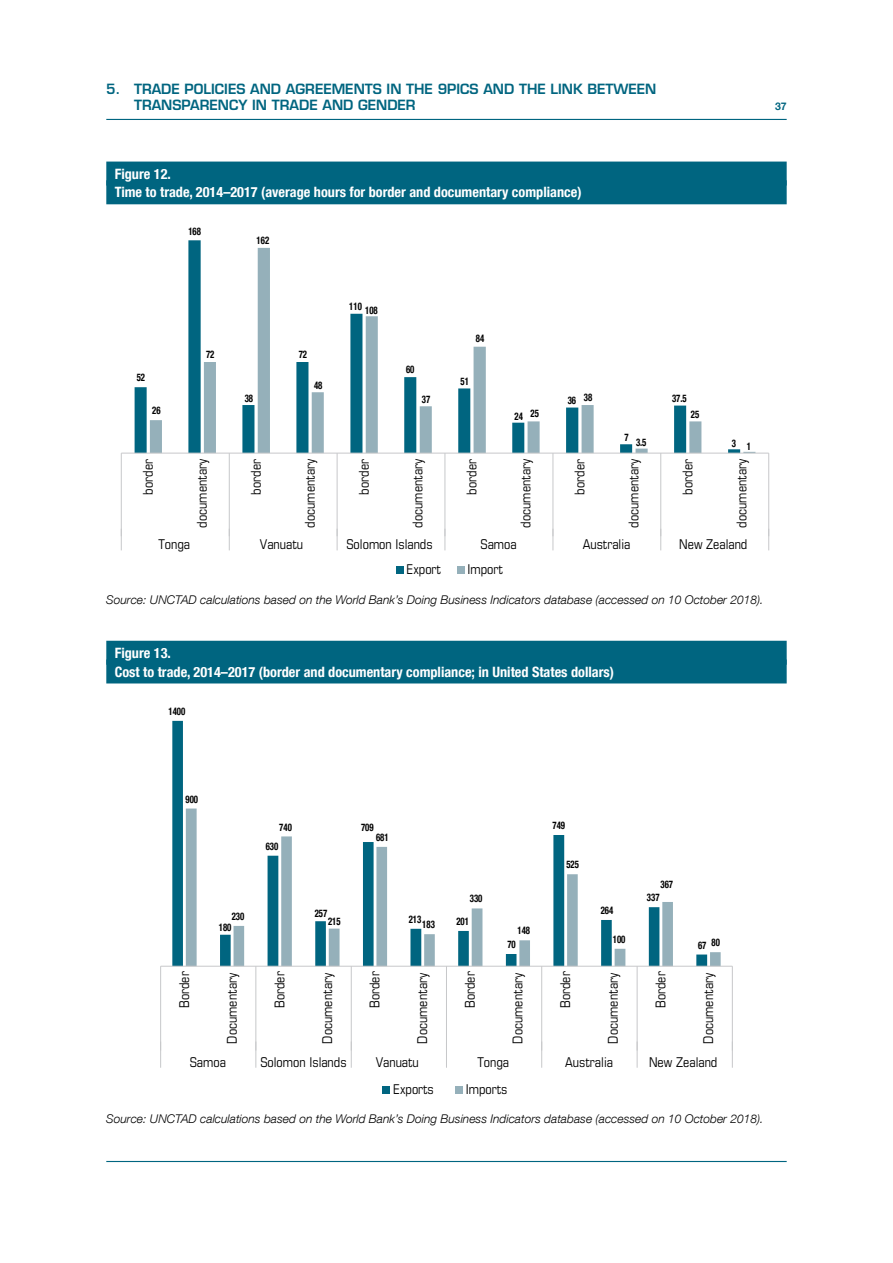
<style>
.page{position:relative;width:893px;height:1263px;background:#fff}
.page>*{position:absolute;margin:0;border:0;box-sizing:border-box;transform-origin:0 0}
.t1{font:700 condensed 14.25px/18.8px "Helvetica Neue LT Com";color:#fff}
.t2{font:600 13.8px/16.5px "Eurostile LT Std";color:#006580}
.t3{font:condensed 13.5px "Eurostile LT Std";color:#000}
.t4{font:italic 300 12px "Helvetica Neue LT Com";color:#000}
.t5{font:700 condensed 10.5px "Helvetica Neue LT Com";color:#000;scale:.83 1}
.t6{font:700 10.5px "Helvetica Neue LT Com";color:#006580}
</style>
<div class="page">
<hr style="left:106px;top:119px;width:681px;height:1px;background:#006580">
<hr style="left:106px;top:1161px;width:681px;height:1px;background:#006580">
<svg style="left:135px;top:240px;width:135px;height:213px"></svg>
<svg style="left:150px;top:248px;width:605px;height:205px"></svg>
<hr style="left:121px;top:453px;width:648px;height:1px;background:#c7c8ca">
<hr style="left:121px;top:453px;width:1px;height:83px;background:#c7c8ca">
<hr style="left:229px;top:453px;width:1px;height:83px;background:#c7c8ca">
<hr style="left:337px;top:453px;width:1px;height:83px;background:#c7c8ca">
<hr style="left:445px;top:453px;width:1px;height:83px;background:#c7c8ca">
<hr style="left:553px;top:453px;width:1px;height:83px;background:#c7c8ca">
<hr style="left:660px;top:453px;width:1px;height:83px;background:#c7c8ca">
<hr style="left:768px;top:453px;width:1px;height:83px;background:#c7c8ca">
<svg style="left:121px;top:536px;width:1px;height:14px"></svg>
<svg style="left:229px;top:536px;width:1px;height:14px"></svg>
<svg style="left:337px;top:536px;width:1px;height:14px"></svg>
<svg style="left:445px;top:529px;width:1px;height:21px"></svg>
<svg style="left:553px;top:529px;width:1px;height:21px"></svg>
<svg style="left:660px;top:536px;width:1px;height:14px"></svg>
<svg style="left:768px;top:536px;width:1px;height:14px"></svg>
<div style="left:396px;top:566px;width:7px;height:8px;background:#006580"></div>
<div style="left:457px;top:566px;width:7px;height:8px;background:#95b0ba"></div>
<svg style="left:172px;top:721px;width:14px;height:245px;fill:#006580"></svg>
<svg style="left:186px;top:808px;width:535px;height:158px"></svg>
<hr style="left:161px;top:966px;width:571px;height:1px;background:#c7c8ca">
<hr style="left:160px;top:966px;width:1px;height:84px;background:#c7c8ca">
<hr style="left:255px;top:966px;width:1px;height:84px;background:#c7c8ca">
<hr style="left:351px;top:966px;width:1px;height:84px;background:#c7c8ca">
<hr style="left:446px;top:966px;width:1px;height:84px;background:#c7c8ca">
<hr style="left:541px;top:966px;width:1px;height:84px;background:#c7c8ca">
<hr style="left:637px;top:966px;width:1px;height:84px;background:#c7c8ca">
<hr style="left:732px;top:966px;width:1px;height:84px;background:#c7c8ca">
<svg style="left:160px;top:1050px;width:1px;height:18px"></svg>
<svg style="left:255px;top:1041px;width:1px;height:27px"></svg>
<svg style="left:351px;top:1050px;width:1px;height:18px"></svg>
<svg style="left:446px;top:1050px;width:1px;height:18px"></svg>
<svg style="left:541px;top:1050px;width:1px;height:18px"></svg>
<svg style="left:637px;top:1041px;width:1px;height:27px"></svg>
<svg style="left:732px;top:1050px;width:1px;height:18px"></svg>
<div style="left:383px;top:1086px;width:7px;height:8px;background:#006580"></div>
<div style="left:455px;top:1086px;width:7px;height:8px;background:#95b0ba"></div>
<div style="left:106px;top:162px;width:681px;height:24px;background:#006580"></div>
<div style="left:106px;top:180px;width:681px;height:24px;background:#006580"></div>
<div style="left:106px;top:641px;width:681px;height:24px;background:#006580"></div>
<div style="left:106px;top:659px;width:681px;height:24px;background:#006580"></div>
<p class="t2" style="left:134px;top:81px;width:524px;text-indent:-28px">5. TRADE POLICIES AND AGREEMENTS IN THE 9PICS AND THE LINK BETWEEN<br>TRANSPARENCY IN TRADE AND GENDER</p>
<p class="t1" style="left:115px;top:164px;width:468px">Figure 12.<br>Time to trade, 2014–2017 (average hours for border and documentary compliance)</p>
<p class="t5" style="left:188px;top:225px;width:17px">168</p>
<p class="t5" style="left:257px;top:234px;width:17px">162</p>
<p class="t6" style="left:775px;top:99px;width:13px">37</p>
<p class="t5" style="left:137px;top:371px;width:12px">52</p>
<p class="t5" style="left:152px;top:404px;width:12px">26</p>
<p class="t5" style="left:206px;top:347px;width:12px">72</p>
<p class="t5" style="left:245px;top:392px;width:12px">38</p>
<p class="t5" style="left:299px;top:348px;width:12px">72</p>
<p class="t5" style="left:314px;top:379px;width:12px">48</p>
<p class="t5" style="left:349px;top:300px;width:17px">110</p>
<p class="t5" style="left:365px;top:304px;width:17px">108</p>
<p class="t5" style="left:406px;top:363px;width:12px">60</p>
<p class="t5" style="left:422px;top:393px;width:12px">37</p>
<p class="t5" style="left:476px;top:332px;width:12px">84</p>
<p class="t5" style="left:461px;top:375px;width:12px">51</p>
<p class="t5" style="left:531px;top:407px;width:12px">25</p>
<p class="t5" style="left:514px;top:410px;width:12px">24</p>
<p class="t5" style="left:568px;top:394px;width:12px">36</p>
<p class="t5" style="left:584px;top:391px;width:12px">38</p>
<p class="t5" style="left:625px;top:431px;width:7px">7</p>
<p class="t5" style="left:636px;top:436px;width:14px">3.5</p>
<p class="t5" style="left:672px;top:392px;width:19px">37.5</p>
<p class="t5" style="left:691px;top:408px;width:12px">25</p>
<p class="t5" style="left:732px;top:437px;width:7px">3</p>
<p class="t5" style="left:747px;top:440px;width:7px">1</p>
<p class="t3" style="left:140px;top:495px;width:37px;rotate:-90deg">border</p>
<p class="t3" style="left:194px;top:528px;width:70px;rotate:-90deg">documentary</p>
<p class="t3" style="left:248px;top:495px;width:37px;rotate:-90deg">border</p>
<p class="t3" style="left:302px;top:528px;width:70px;rotate:-90deg">documentary</p>
<p class="t3" style="left:356px;top:495px;width:37px;rotate:-90deg">border</p>
<p class="t3" style="left:410px;top:528px;width:70px;rotate:-90deg">documentary</p>
<p class="t3" style="left:464px;top:495px;width:37px;rotate:-90deg">border</p>
<p class="t3" style="left:518px;top:528px;width:70px;rotate:-90deg">documentary</p>
<p class="t3" style="left:572px;top:495px;width:37px;rotate:-90deg">border</p>
<p class="t3" style="left:626px;top:528px;width:70px;rotate:-90deg">documentary</p>
<p class="t3" style="left:680px;top:495px;width:37px;rotate:-90deg">border</p>
<p class="t3" style="left:734px;top:528px;width:70px;rotate:-90deg">documentary</p>
<p class="t3" style="left:158px;top:536px;width:33px">Tonga</p>
<p class="t3" style="left:260px;top:536px;width:45px">Vanuatu</p>
<p class="t3" style="left:346px;top:536px;width:88px">Solomon Islands</p>
<p class="t3" style="left:481px;top:536px;width:38px">Samoa</p>
<p class="t3" style="left:583px;top:536px;width:49px">Australia</p>
<p class="t3" style="left:679px;top:536px;width:70px">New Zealand</p>
<p class="t3" style="left:407px;top:561px;width:36px">Export</p>
<p class="t3" style="left:467px;top:561px;width:37px">Import</p>
<p class="t4" style="left:106px;top:592px;width:659px">Source: UNCTAD calculations based on the World Bank’s Doing Business Indicators database (accessed on 10 October 2018).</p>
<p class="t1" style="left:115px;top:643px;width:501px">Figure 13.<br>Cost to trade, 2014–2017 (border and documentary compliance; in United States dollars)</p>
<p class="t5" style="left:169px;top:705px;width:22px">1400</p>
<p class="t5" style="left:185px;top:792px;width:17px">900</p>
<p class="t5" style="left:279px;top:820px;width:17px">740</p>
<p class="t5" style="left:266px;top:840px;width:17px">630</p>
<p class="t5" style="left:232px;top:910px;width:17px">230</p>
<p class="t5" style="left:219px;top:920px;width:17px">180</p>
<p class="t5" style="left:361px;top:821px;width:17px">709</p>
<p class="t5" style="left:376px;top:831px;width:17px">681</p>
<p class="t5" style="left:315px;top:907px;width:17px">257</p>
<p class="t5" style="left:328px;top:915px;width:17px">215</p>
<p class="t5" style="left:470px;top:892px;width:17px">330</p>
<p class="t5" style="left:409px;top:913px;width:17px">213</p>
<p class="t5" style="left:456px;top:915px;width:17px">201</p>
<p class="t5" style="left:422px;top:918px;width:17px">183</p>
<p class="t5" style="left:518px;top:924px;width:17px">148</p>
<p class="t5" style="left:507px;top:938px;width:12px">70</p>
<p class="t5" style="left:552px;top:819px;width:17px">749</p>
<p class="t5" style="left:566px;top:858px;width:17px">525</p>
<p class="t5" style="left:601px;top:904px;width:17px">264</p>
<p class="t5" style="left:613px;top:933px;width:17px">100</p>
<p class="t5" style="left:660px;top:878px;width:17px">367</p>
<p class="t5" style="left:647px;top:891px;width:17px">337</p>
<p class="t5" style="left:712px;top:936px;width:12px">80</p>
<p class="t5" style="left:698px;top:938px;width:12px">67</p>
<p class="t3" style="left:176px;top:1008px;width:38px;rotate:-90deg">Border</p>
<p class="t3" style="left:224px;top:1043px;width:72px;rotate:-90deg">Documentary</p>
<p class="t3" style="left:271px;top:1008px;width:38px;rotate:-90deg">Border</p>
<p class="t3" style="left:319px;top:1043px;width:72px;rotate:-90deg">Documentary</p>
<p class="t3" style="left:367px;top:1008px;width:38px;rotate:-90deg">Border</p>
<p class="t3" style="left:414px;top:1043px;width:72px;rotate:-90deg">Documentary</p>
<p class="t3" style="left:462px;top:1008px;width:38px;rotate:-90deg">Border</p>
<p class="t3" style="left:510px;top:1043px;width:72px;rotate:-90deg">Documentary</p>
<p class="t3" style="left:557px;top:1008px;width:38px;rotate:-90deg">Border</p>
<p class="t3" style="left:605px;top:1043px;width:72px;rotate:-90deg">Documentary</p>
<p class="t3" style="left:653px;top:1008px;width:38px;rotate:-90deg">Border</p>
<p class="t3" style="left:700px;top:1043px;width:72px;rotate:-90deg">Documentary</p>
<p class="t3" style="left:190px;top:1054px;width:38px">Samoa</p>
<p class="t3" style="left:260px;top:1054px;width:88px">Solomon Islands</p>
<p class="t3" style="left:376px;top:1054px;width:45px">Vanuatu</p>
<p class="t3" style="left:477px;top:1054px;width:33px">Tonga</p>
<p class="t3" style="left:565px;top:1054px;width:49px">Australia</p>
<p class="t3" style="left:649px;top:1054px;width:70px">New Zealand</p>
<p class="t3" style="left:393px;top:1081px;width:42px">Exports</p>
<p class="t3" style="left:466px;top:1081px;width:43px">Imports</p>
<p class="t4" style="left:106px;top:1111px;width:659px">Source: UNCTAD calculations based on the World Bank’s Doing Business Indicators database (accessed on 10 October 2018).</p>
</div>
